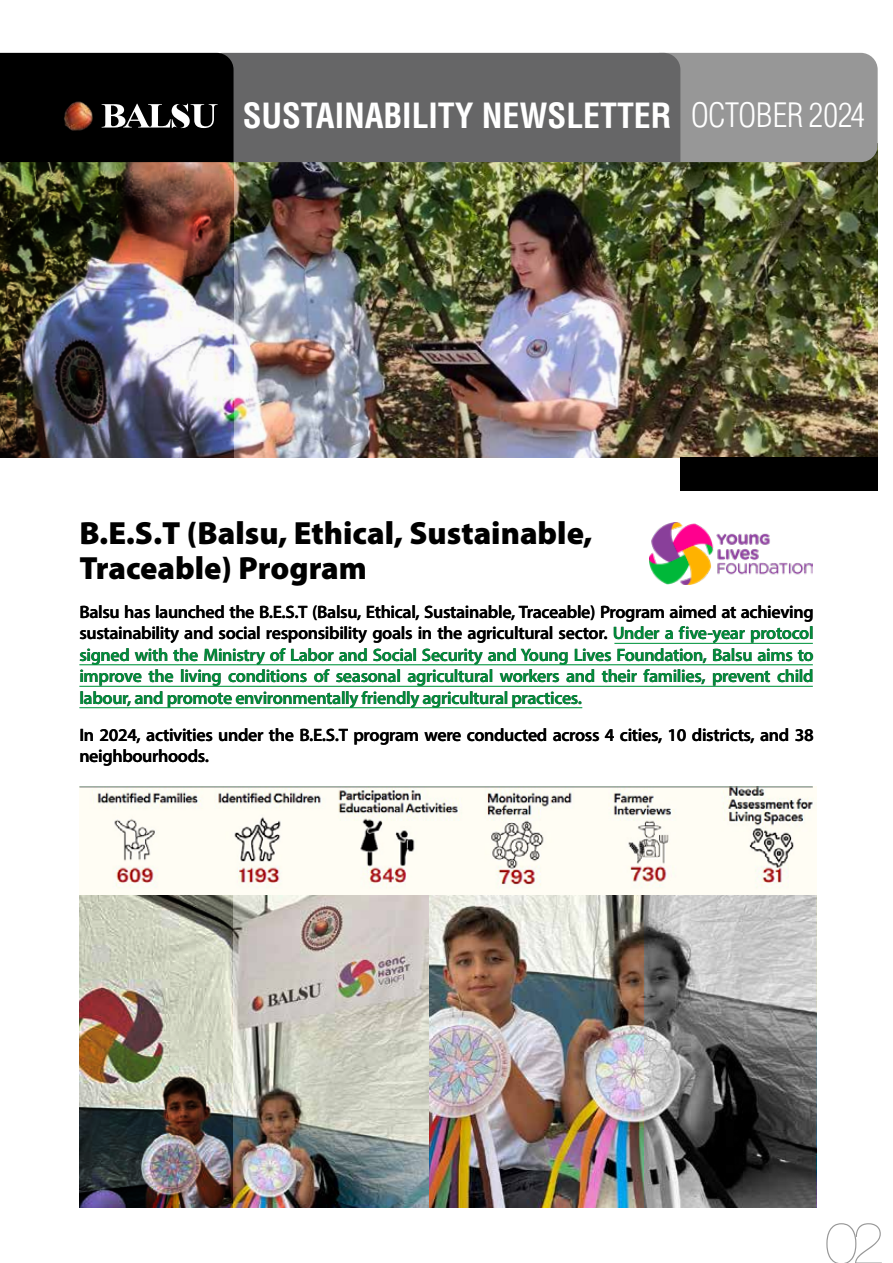
<style>
.page{position:relative;width:893px;height:1263px;background:#fff}
.page>*{position:absolute;margin:0;border:0;box-sizing:border-box;transform-origin:0 0}
.t1{font:200 58.5px "Helvetica Neue";color:#979797}
.t2{font:700 condensed 33.9px "Helvetica";color:#fff}
.t3{font:900 32.25px/35.7px "Myriad Pro";color:#000}
.t4{font:600 18px/21.6px "Myriad Pro";letter-spacing:-.02em;color:#00933d;text-align:justify}
.t5{font:600 18px/21.6px "Myriad Pro";letter-spacing:-.02em;color:#000}
.s1{font-weight:300;font-size:32.85px}
.s2{color:#000}
</style>
<div class="page">
<img style="left:79px;top:787px;width:737px;height:108px">
<img style="left:234px;top:149px;width:644px;height:309px">
<img style="left:0;top:162px;width:234px;height:296px">
<div style="left:680px;top:458px;width:198px;height:33px;background:#000"></div>
<img style="left:428px;top:895px;width:217px;height:312px">
<img style="left:233px;top:895px;width:195px;height:312px">
<img style="left:79px;top:895px;width:154px;height:312px">
<svg style="left:645px;top:895px;width:171px;height:312px;background:#7b7b7b"></svg>
<hr style="left:79px;top:707px;width:503px;height:1px;background:#00933d">
<hr style="left:79px;top:686px;width:734px;height:1px;background:#00933d">
<hr style="left:79px;top:664px;width:734px;height:1px;background:#00933d">
<hr style="left:614px;top:643px;width:199px;height:1px;background:#00933d">
<hr style="left:79px;top:787px;width:734px;height:1px;background:#808080">
<div style="left:644px;top:53px;width:234px;height:109px;background:#979797;border-radius:17px"></div>
<div style="left:234px;top:53px;width:446px;height:109px;background:#666667"></div>
<div style="left:0;top:53px;width:234px;height:109px;background:#000"></div>
<img style="left:60px;top:98px;width:35px;height:36px">
<img style="left:650px;top:522px;width:163px;height:62px">
<h2 class="t2" style="left:243px;top:95px;width:624px">SUSTAINABILITY NEWSLETTER <span class="s1">OCTOBER 2024</span></h2>
<h3 class="t3" style="left:80px;top:514px;width:515px">B.E.S.T (Balsu, Ethical, Sustainable,<br>Traceable) Program</h3>
<p class="t4" style="left:79px;top:600px;width:736px"><span class="s2">Balsu has launched the B.E.S.T (Balsu, Ethical, Sustainable, Traceable) Program aimed at achieving sustainability and social responsibility goals in the agricultural sector.</span> Under a five-year protocol signed with the Ministry of Labor and Social Security and Young Lives Foundation, Balsu aims to improve the living conditions of seasonal agricultural workers and their families, prevent child labour, and promote environmentally friendly agricultural practices.</p>
<p class="t5" style="left:79px;top:723px;width:736px">In 2024, activities under the B.E.S.T program were conducted across 4 cities, 10 districts, and 38 neighbourhoods.</p>
<h1 class="t1" style="left:825px;top:1197px;width:61px">02</h1>
</div>
